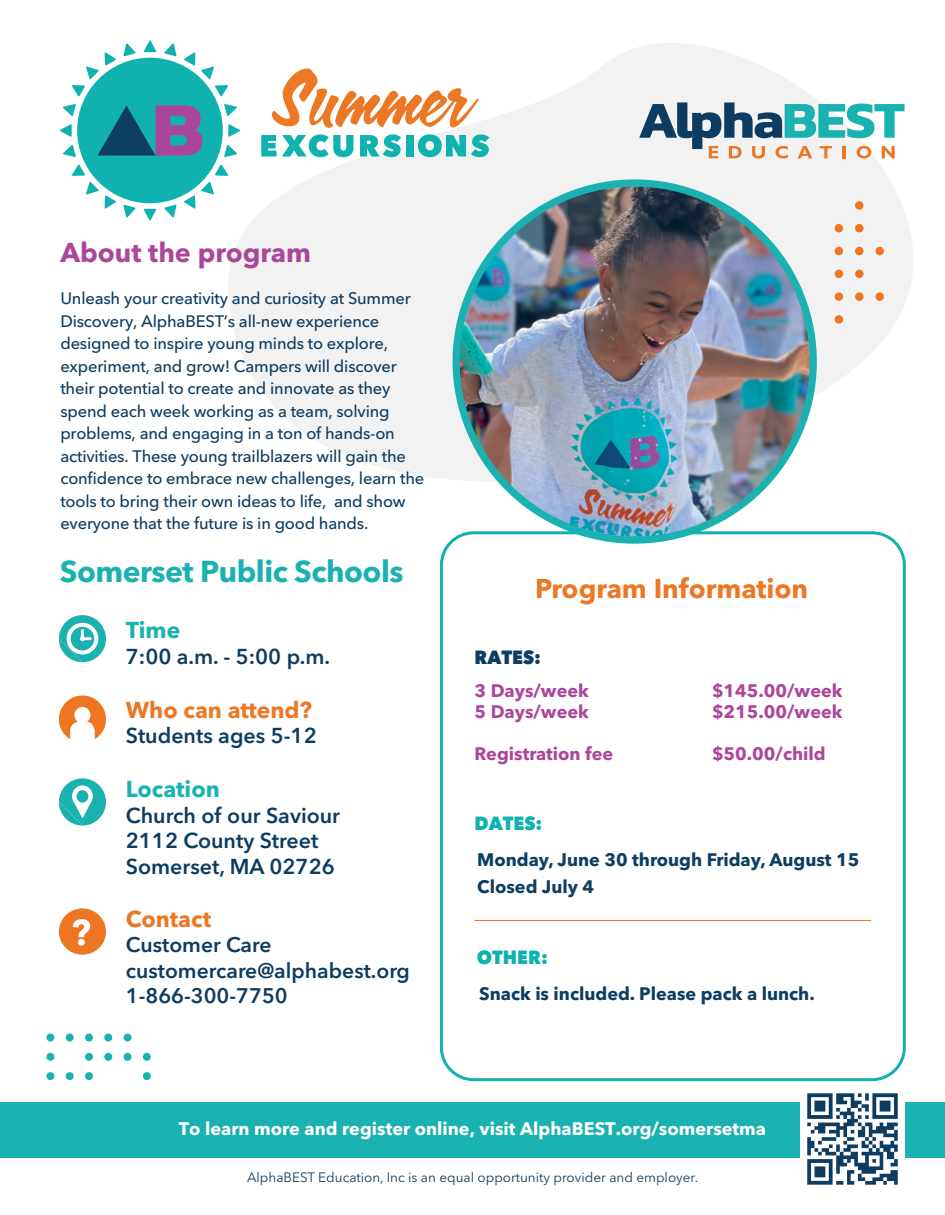
<style>
.page{position:relative;width:945px;height:1215px;background:#fff}
.page>*{position:absolute;margin:0;border:0;box-sizing:border-box;transform-origin:0 0}
.t1{font:700 30px "Avenir Next LT Pro";letter-spacing:-.015em;color:#1ab2b1}
.t2{font:700 27px "Avenir Next LT Pro";color:#ec7725}
.t3{font:700 27px "Avenir Next LT Pro";color:#ac469a}
.t4{font:700 22.8px "Avenir Next LT Pro";color:#ec7725}
.t5{font:700 22.8px "Avenir Next LT Pro";color:#1ab2b1}
.t6{font:600 21.45px/25.7px "Avenir Next LT Pro";color:#0c3c61}
.t7{font:600 21px/25.2px "Avenir Next LT Pro";color:#0c3c61}
.t8{font:800 19.05px "Avenir Next LT Pro";color:#10b2b0;scale:.95 1}
.t9{font:800 19.05px "Avenir Next LT Pro";color:#0c3c61;scale:.95 1}
.t10{font:700 18px/27px "Avenir Next LT Pro";color:#0d3d61}
.t11{font:700 18px "Avenir Next LT Pro";color:#ac469a}
.t12{font:700 18px "Avenir Next LT Pro";color:#fff}
.t13{font:500 16.5px/22.5px "Avenir Next LT Pro";letter-spacing:-.01em;color:#0c3c61}
.t14{font:13.5px "Avenir Next LT Pro";color:#0e3d61}
</style>
<div class="page">
<div style="left:440px;top:531px;width:466px;height:550px;border:3px solid #10b2b0;border-radius:32px"></div>
<div style="left:0;top:1102px;width:945px;height:55px;background:#1ab2b1"></div>
<svg style="left:228px;top:43px;width:685px;height:435px;fill:#f2f2f3"></svg>
<svg style="left:60px;top:40px;width:180px;height:181px"></svg>
<svg style="left:418px;top:134px;width:71px;height:23px"></svg>
<div style="left:406px;top:135px;width:8px;height:22px;background:#10b2b0"></div>
<svg style="left:360px;top:134px;width:41px;height:23px"></svg>
<svg style="left:261px;top:134px;width:92px;height:23px"></svg>
<svg style="left:272px;top:69px;width:207px;height:59px"></svg>
<svg style="left:639px;top:102px;width:265px;height:57px"></svg>
<img style="left:436px;top:162px;width:398px;height:399px">
<div style="left:855px;top:201px;width:9px;height:9px;background:#ee7623;border-radius:50%"></div>
<div style="left:835px;top:224px;width:8px;height:8px;background:#ee7623;border-radius:50%"></div>
<div style="left:855px;top:224px;width:9px;height:8px;background:#ee7623;border-radius:50%"></div>
<div style="left:835px;top:247px;width:8px;height:8px;background:#ee7623;border-radius:50%"></div>
<div style="left:855px;top:247px;width:9px;height:8px;background:#ee7623;border-radius:50%"></div>
<div style="left:875px;top:247px;width:9px;height:8px;background:#ee7623;border-radius:50%"></div>
<div style="left:835px;top:270px;width:8px;height:8px;background:#ee7623;border-radius:50%"></div>
<div style="left:855px;top:270px;width:9px;height:8px;background:#ee7623;border-radius:50%"></div>
<div style="left:835px;top:292px;width:8px;height:9px;background:#ee7623;border-radius:50%"></div>
<div style="left:855px;top:292px;width:9px;height:9px;background:#ee7623;border-radius:50%"></div>
<div style="left:875px;top:292px;width:9px;height:9px;background:#ee7623;border-radius:50%"></div>
<div style="left:835px;top:315px;width:8px;height:9px;background:#ee7623;border-radius:50%"></div>
<hr style="left:475px;top:920px;width:396px;height:1px;background:#ec7725">
<div style="left:59px;top:908px;width:47px;height:47px;background:#ee7623;border-radius:50%"></div>
<svg style="left:73px;top:919px;width:17px;height:27px"></svg>
<svg style="left:59px;top:778px;width:47px;height:48px"></svg>
<svg style="left:59px;top:695px;width:47px;height:44px"></svg>
<svg style="left:59px;top:615px;width:47px;height:47px"></svg>
<img style="left:800px;top:1093px;width:105px;height:92px">
<div style="left:46px;top:1072px;width:8px;height:8px;background:#1ab2b1;border-radius:50%"></div>
<div style="left:46px;top:1053px;width:8px;height:8px;background:#1ab2b1;border-radius:50%"></div>
<div style="left:46px;top:1034px;width:8px;height:8px;background:#1ab2b1;border-radius:50%"></div>
<div style="left:66px;top:1072px;width:8px;height:8px;background:#1ab2b1;border-radius:50%"></div>
<div style="left:66px;top:1034px;width:8px;height:8px;background:#1ab2b1;border-radius:50%"></div>
<div style="left:85px;top:1072px;width:8px;height:8px;background:#1ab2b1;border-radius:50%"></div>
<div style="left:85px;top:1053px;width:8px;height:8px;background:#1ab2b1;border-radius:50%"></div>
<div style="left:85px;top:1034px;width:8px;height:8px;background:#1ab2b1;border-radius:50%"></div>
<div style="left:104px;top:1053px;width:8px;height:8px;background:#1ab2b1;border-radius:50%"></div>
<div style="left:104px;top:1034px;width:8px;height:8px;background:#1ab2b1;border-radius:50%"></div>
<div style="left:124px;top:1053px;width:8px;height:8px;background:#1ab2b1;border-radius:50%"></div>
<div style="left:124px;top:1034px;width:8px;height:8px;background:#1ab2b1;border-radius:50%"></div>
<div style="left:143px;top:1072px;width:8px;height:8px;background:#1ab2b1;border-radius:50%"></div>
<div style="left:143px;top:1053px;width:8px;height:8px;background:#1ab2b1;border-radius:50%"></div>
<h2 class="t3" style="left:60px;top:236px;width:252px">About the program</h2>
<p class="t13" style="left:60px;top:287px;width:366px">Unleash your creativity and curiosity at Summer Discovery, AlphaBEST’s all-new experience designed to inspire young minds to explore, experiment, and grow! Campers will discover their potential to create and innovate as they spend each week working as a team, solving problems, and engaging in a ton of hands-on activities. These young trailblazers will gain the confidence to embrace new challenges, learn the tools to bring their own ideas to life, and show everyone that the future is in good hands.</p>
<h1 class="t1" style="left:60px;top:553px;width:345px">Somerset Public Schools</h1>
<h3 class="t5" style="left:126px;top:616px;width:56px">Time</h3>
<h3 class="t6" style="left:126px;top:644px;width:206px">7:00 a.m. - 5:00 p.m.</h3>
<h3 class="t4" style="left:126px;top:696px;width:188px">Who can attend?</h3>
<h3 class="t6" style="left:126px;top:723px;width:192px">Students ages 5-12</h3>
<h3 class="t5" style="left:126px;top:775px;width:95px">Location</h3>
<h3 class="t6" style="left:126px;top:802px;width:216px">Church of our Saviour<br>2112 County Street<br>Somerset, MA 02726</h3>
<h3 class="t4" style="left:126px;top:905px;width:87px">Contact</h3>
<p class="t7" style="left:126px;top:932px;width:286px">Customer Care customercare@alphabest.org<br>1-866-300-7750</p>
<h2 class="t2" style="left:535px;top:572px;width:274px">Program Information</h2>
<p class="t9" style="left:475px;top:646px;width:71px">RATES:</p>
<p class="t11" style="left:475px;top:679px;width:116px">3 Days/week</p>
<p class="t11" style="left:712px;top:679px;width:132px">$145.00/week</p>
<p class="t11" style="left:475px;top:700px;width:116px">5 Days/week</p>
<p class="t11" style="left:712px;top:700px;width:132px">$215.00/week</p>
<p class="t11" style="left:475px;top:742px;width:140px">Registration fee</p>
<p class="t11" style="left:712px;top:742px;width:115px">$50.00/child</p>
<p class="t8" style="left:475px;top:811px;width:73px">DATES:</p>
<p class="t10" style="left:477px;top:846px;width:384px">Monday, June 30 through Friday, August 15<br>Closed July 4</p>
<p class="t8" style="left:477px;top:946px;width:76px">OTHER:</p>
<p class="t10" style="left:479px;top:980px;width:337px">Snack is included. Please pack a lunch.</p>
<p class="t12" style="left:179px;top:1117px;width:589px">To learn more and register online, visit AlphaBEST.org/somersetma</p>
<p class="t14" style="left:247px;top:1169px;width:453px">AlphaBEST Education, Inc is an equal opportunity provider and employer.</p>
</div>
